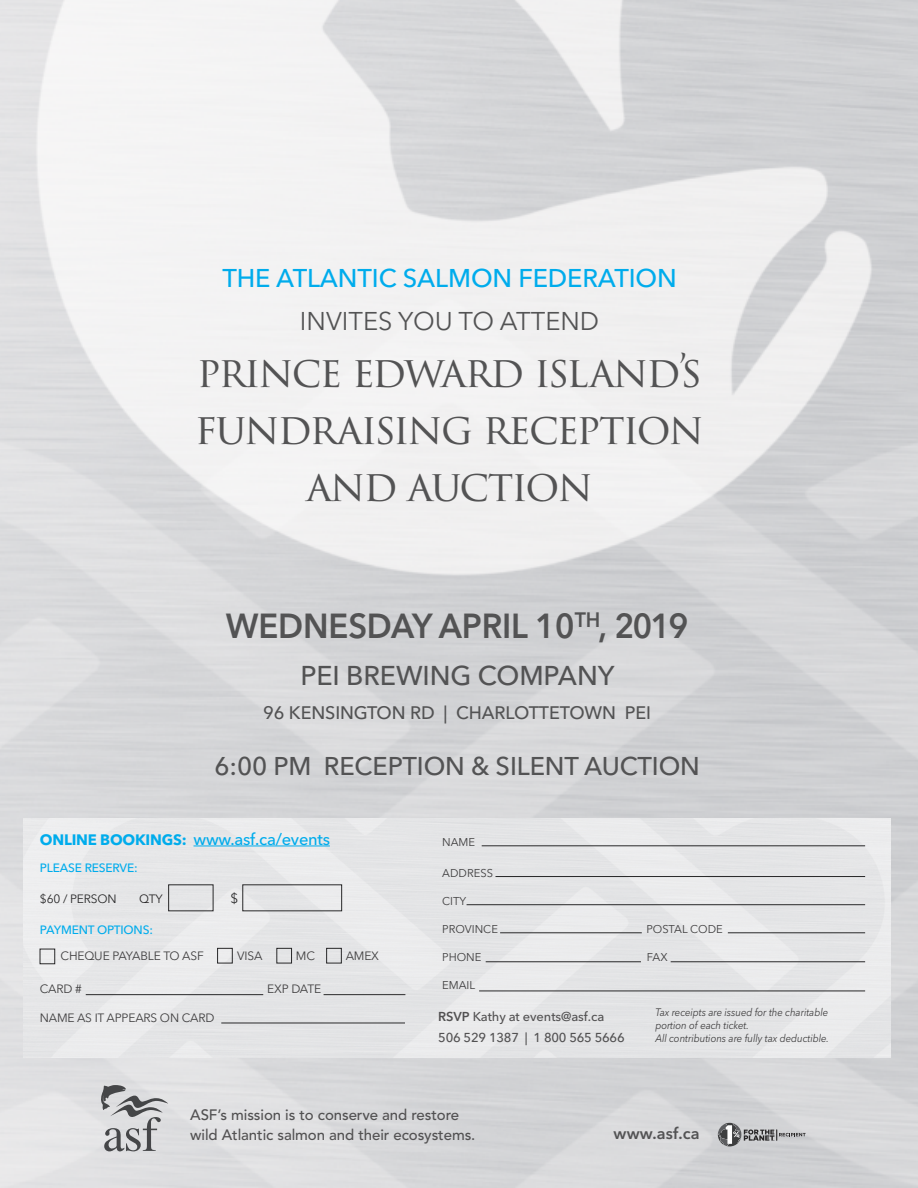
<style>
.page{position:relative;width:918px;height:1188px;background:#fff}
.page>*{position:absolute;margin:0;border:0;box-sizing:border-box;transform-origin:0 0}
.t1{font:42px/57px "Trajan Pro 3";letter-spacing:-.045em;color:#535354;text-align:center}
.t2{font:600 34.5px "Avenir Next";letter-spacing:-.005em;color:#535354;scale:.95 1}
.t3{font:500 27px "Avenir Next";letter-spacing:-.005em;color:#535354}
.t4{font:500 25.5px "Avenir Next";letter-spacing:-.005em;color:#535354}
.t5{font:500 25.5px "Avenir Next";letter-spacing:-.005em;color:#00acec}
.t6{font:25.5px "Avenir Next";color:#535354}
.t7{font:500 18px "Avenir Next";letter-spacing:-.005em;color:#535354}
.t8{font:500 16.5px "Avenir Next";letter-spacing:-.015em;color:#00acec}
.t9{font:600 16.05px "Avenir Next";letter-spacing:.01em;color:#535354}
.t10{font:500 15px/20px "Avenir";letter-spacing:-.005em;color:#525152}
.t11{font:13.5px "Avenir Next";color:#282829}
.t12{font:500 12.9px/20.5px "Avenir Next";letter-spacing:-.015em;color:#525152}
.t13{font:12px "Avenir Next";letter-spacing:-.015em;color:#3e3d3e}
.t14{font:500 12px "Avenir Next";letter-spacing:-.015em;color:#00acec}
.t15{font:12px "Avenir Next";letter-spacing:-.015em;color:#282829}
.t16{font:12px "Avenir Next";color:#272526}
.t17{font:11.25px "Avenir Next";color:#3e3d3e}
.t18{font:italic 10.8px/13px "Avenir Next";letter-spacing:-.005em;color:#3e3d3e;scale:.9 1}
.s1{font-weight:700;font-size:15px}
.s2{font-weight:600}
</style>
<div class="page">
<svg style="left:101px;top:1085px;width:67px;height:66px;background:#b6b7b9"></svg>
<svg style="left:718px;top:1123px;width:88px;height:23px;background:#aaaaac"></svg>
<div style="left:23px;top:819px;width:867px;height:239px;background:#e5e6e7"></div>
<hr style="left:194px;top:846px;width:136px;height:1px;background:#00acec">
<hr style="left:482px;top:846px;width:383px;height:1px;background:#282829">
<hr style="left:496px;top:876px;width:369px;height:1px;background:#282829">
<hr style="left:671px;top:962px;width:194px;height:1px;background:#282829">
<hr style="left:486px;top:962px;width:155px;height:1px;background:#282829">
<hr style="left:479px;top:991px;width:386px;height:1px;background:#282829">
<hr style="left:728px;top:933px;width:137px;height:1px;background:#282829">
<hr style="left:500px;top:933px;width:142px;height:1px;background:#282829">
<hr style="left:467px;top:904px;width:398px;height:1px;background:#282829">
<hr style="left:86px;top:994px;width:177px;height:1px;background:#282829">
<hr style="left:324px;top:994px;width:81px;height:1px;background:#282829">
<hr style="left:221px;top:1023px;width:184px;height:1px;background:#282829">
<div style="left:40px;top:949px;width:15px;height:15px;border:1px solid #282829"></div>
<div style="left:217px;top:948px;width:15px;height:15px;border:1px solid #282829"></div>
<div style="left:277px;top:948px;width:15px;height:15px;border:1px solid #282829"></div>
<div style="left:326px;top:948px;width:16px;height:15px;border:1px solid #282829"></div>
<h3 class="t5" style="left:222px;top:257px;width:456px">THE ATLANTIC SALMON FEDERATION</h3>
<h3 class="t6" style="left:300px;top:299px;width:301px">INVITES YOU TO ATTEND</h3>
<h1 class="t1" style="left:195px;top:347px;width:511px">PRINCE EDWARD ISLAND’S<br>FUNDRAISING RECEPTION<br>AND AUCTION</h1>
<h2 class="t2" style="left:226px;top:596px;width:489px">WEDNESDAY APRIL 10<sup>TH</sup>, 2019</h2>
<h3 class="t3" style="left:300px;top:652px;width:316px">PEI BREWING COMPANY</h3>
<h3 class="t7" style="left:263px;top:697px;width:389px">96 KENSINGTON RD | CHARLOTTETOWN PEI</h3>
<h3 class="t4" style="left:215px;top:745px;width:487px">6:00 PM RECEPTION &amp; SILENT AUCTION</h3>
<h3 class="t8" style="left:40px;top:825px;width:292px"><span class="s1">ONLINE BOOKINGS:</span> www.asf.ca/events</h3>
<p class="t14" style="left:40px;top:858px;width:99px">PLEASE RESERVE:</p>
<p class="t15" style="left:40px;top:888px;width:78px">$60 / PERSON</p>
<p class="t16" style="left:139px;top:888px;width:25px">QTY</p>
<p class="t11" style="left:231px;top:887px;width:9px">$</p>
<p class="t14" style="left:40px;top:919px;width:115px">PAYMENT OPTIONS:</p>
<p class="t13" style="left:61px;top:946px;width:145px">CHEQUE PAYABLE TO ASF</p>
<p class="t13" style="left:237px;top:946px;width:27px">VISA</p>
<p class="t13" style="left:296px;top:946px;width:21px">MC</p>
<p class="t13" style="left:346px;top:946px;width:35px">AMEX</p>
<p class="t13" style="left:40px;top:979px;width:43px">CARD #</p>
<p class="t13" style="left:267px;top:979px;width:56px">EXP DATE</p>
<p class="t13" style="left:40px;top:1008px;width:176px">NAME AS IT APPEARS ON CARD</p>
<p class="t17" style="left:442px;top:832px;width:34px">NAME</p>
<p class="t17" style="left:442px;top:863px;width:52px">ADDRESS</p>
<p class="t17" style="left:442px;top:891px;width:25px">CITY</p>
<p class="t17" style="left:442px;top:920px;width:57px">PROVINCE</p>
<p class="t17" style="left:646px;top:920px;width:78px">POSTAL CODE</p>
<p class="t17" style="left:442px;top:948px;width:41px">PHONE</p>
<p class="t17" style="left:647px;top:948px;width:22px">FAX</p>
<p class="t17" style="left:442px;top:976px;width:35px">EMAIL</p>
<p class="t18" style="left:655px;top:1005px;width:194px">Tax receipts are issued for the charitable portion of each ticket.<br>All contributions are fully tax deductible.</p>
<p class="t12" style="left:438px;top:1006px;width:188px"><span class="s2">RSVP</span> Kathy at events@asf.ca<br>506 529 1387 | 1 800 565 5666</p>
<h3 class="t10" style="left:190px;top:1104px;width:287px">ASF’s mission is to conserve and restore wild Atlantic salmon and their ecosystems.</h3>
<h3 class="t9" style="left:614px;top:1120px;width:88px">www.asf.ca</h3>
</div>
